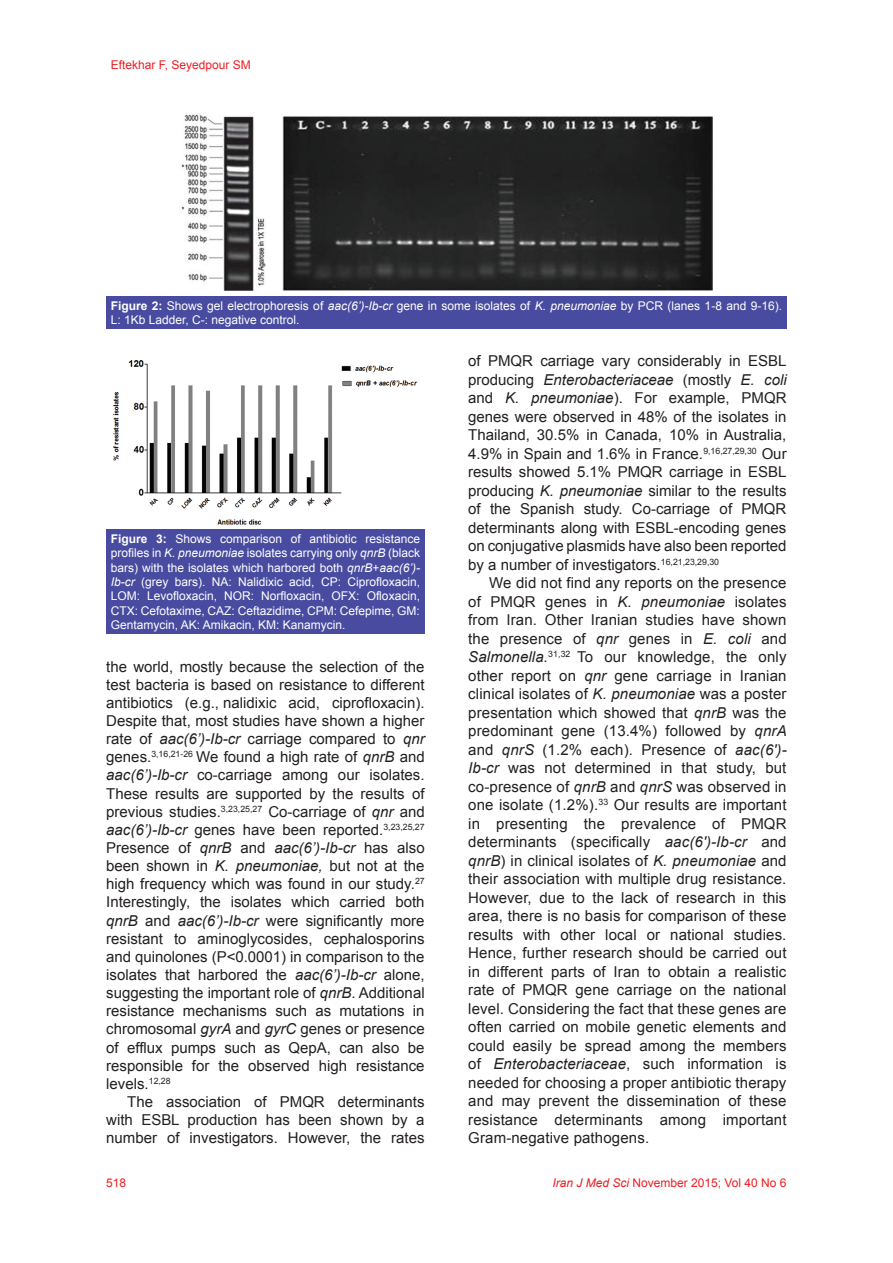
<style>
.page{position:relative;width:893px;height:1263px;background:#fff}
.page>*{position:absolute;margin:0;border:0;box-sizing:border-box;transform-origin:0 0}
.t1{font:15px/18.5px "Arial";color:#231f20;text-align:justify}
.t2{font:12px/14.4px "Arial";color:#fff}
.t3{font:12px "Arial";color:#ee1d23}
.s1{font-weight:700}
.s2{font-style:italic}
</style>
<div class="page">
<img style="left:181px;top:113px;width:532px;height:178px">
<div style="left:106px;top:296px;width:681px;height:33px;background:#484b9f"></div>
<img style="left:113px;top:360px;width:305px;height:165px">
<div style="left:106px;top:529px;width:319px;height:105px;background:#484b9f"></div>
<p class="t3" style="left:111px;top:59px;width:141px">Eftekhar F, Seyedpour SM</p>
<p class="t2" style="left:111px;top:298px;width:673px"><span class="s1">Figure 2:</span> Shows gel electrophoresis of <span class="s2">aac(6’)-Ib-cr</span> gene in some isolates of <span class="s2">K. pneumoniae</span> by PCR (lanes 1-8 and 9-16).<br>L: 1Kb Ladder, C-: negative control.</p>
<p class="t2" style="left:111px;top:531px;width:311px;text-align:justify"><span class="s1">Figure 3:</span> Shows comparison of antibiotic resistance profiles in <span class="s2">K. pneumoniae</span> isolates carrying only <span class="s2">qnrB</span> (black bars) with the isolates which harbored both <span class="s2">qnrB</span>+<span class="s2">aac(6’)- Ib-cr</span> (grey bars). NA: Nalidixic acid, CP: Ciprofloxacin, LOM: Levofloxacin, NOR: Norfloxacin, OFX: Ofloxacin, CTX: Cefotaxime, CAZ: Ceftazidime, CPM: Cefepime, GM:<br>Gentamycin, AK: Amikacin, KM: Kanamycin.</p>
<p class="t1" style="left:106px;top:657px;width:320px">the world, mostly because the selection of the test bacteria is based on resistance to different antibiotics (e.g., nalidixic acid, ciprofloxacin).<br>Despite that, most studies have shown a higher rate of <span class="s2">aac(6’)-Ib-cr</span> carriage compared to <span class="s2">qnr </span>genes.<sup>3,16,21-26</sup> We found a high rate of <span class="s2">qnrB</span> and <span class="s2">aac(6’)-Ib-cr</span> co-carriage among our isolates.<br>These results are supported by the results of previous studies.<sup>3,23,25,27</sup> Co-carriage of <span class="s2">qnr</span> and <span class="s2">aac(6’)-Ib-cr</span> genes have been reported.<sup>3,23,25,27<br></sup>Presence of <span class="s2">qnrB</span> and <span class="s2">aac(6’)-Ib-cr</span> has also been shown in <span class="s2">K. pneumoniae,</span> but not at the high frequency which was found in our study.<sup>27<br></sup>Interestingly, the isolates which carried both <span class="s2">qnrB</span> and <span class="s2">aac(6’)-Ib-cr</span> were significantly more resistant to aminoglycosides, cephalosporins and quinolones (P&lt;0.0001) in comparison to the isolates that harbored the <span class="s2">aac(6’)-Ib-cr</span> alone, suggesting the important role of <span class="s2">qnrB</span>. Additional resistance mechanisms such as mutations in chromosomal <span class="s2">gyrA</span> and <span class="s2">gyrC</span> genes or presence of efflux pumps such as QepA, can also be responsible for the observed high resistance levels.<sup>12,28</sup></p>
<p class="t1" style="left:106px;top:1093px;width:320px;text-indent:21px">The association of PMQR determinants with ESBL production has been shown by a number of investigators. However, the rates</p>
<p class="t1" style="left:468px;top:352px;width:320px">of PMQR carriage vary considerably in ESBL producing <span class="s2">Enterobacteriaceae</span> (mostly <span class="s2">E. coli </span>and <span class="s2">K. pneumoniae</span>). For example, PMQR genes were observed in 48% of the isolates in Thailand, 30.5% in Canada, 10% in Australia, 4.9% in Spain and 1.6% in France.<sup>9,16,27,29,30</sup> Our results showed 5.1% PMQR carriage in ESBL producing <span class="s2">K. pneumoniae</span> similar to the results of the Spanish study. Co-carriage of PMQR determinants along with ESBL-encoding genes on conjugative plasmids have also been reported by a number of investigators.<sup>16,21,23,29,30</sup></p>
<p class="t1" style="left:468px;top:574px;width:320px;text-indent:21px">We did not find any reports on the presence of PMQR genes in <span class="s2">K. pneumoniae</span> isolates from Iran. Other Iranian studies have shown the presence of <span class="s2">qnr</span> genes in <span class="s2">E. coli</span> and <span class="s2">Salmonella.</span><sup>31,32</sup> To our knowledge, the only other report on <span class="s2">qnr</span> gene carriage in Iranian clinical isolates of <span class="s2">K. pneumoniae</span> was a poster presentation which showed that <span class="s2">qnrB</span> was the predominant gene (13.4%) followed by <span class="s2">qnrA </span>and <span class="s2">qnrS</span> (1.2% each). Presence of <span class="s2">aac(6′)- Ib-cr</span> was not determined in that study, but co-presence of <span class="s2">qnrB</span> and <span class="s2">qnrS</span> was observed in one isolate (1.2%).<sup>33</sup> Our results are important in presenting the prevalen ce of PMQR determinants (specifically <span class="s2">aac(6′)-Ib-cr</span> and <span class="s2">qnrB</span>) in clinical isolates of <span class="s2">K. pneumoniae</span> and their association with multiple drug resistance.<br>However, due to the lack of research in this area, there is no basis for comparison of these results with other local or national studies.<br>Hence, further research should be carried out in different parts of Iran to obtain a realistic rate of PMQR gene carriage on the national level. Considering the fact that these genes are often carried on mobile genetic elements and could easily be spread among the members of <span class="s2">Enterobacteriaceae</span>, such information is needed for choosing a proper antibiotic therapy and may prevent the dissemination of these resistance determinants among important Gram-negative pathogens.</p>
<p class="t3" style="left:106px;top:1176px;width:22px">518</p>
<p class="t3" style="left:552px;top:1176px;width:236px"><span class="s2">Iran J Med Sci</span> November 2015; Vol 40 No 6</p>
</div>
